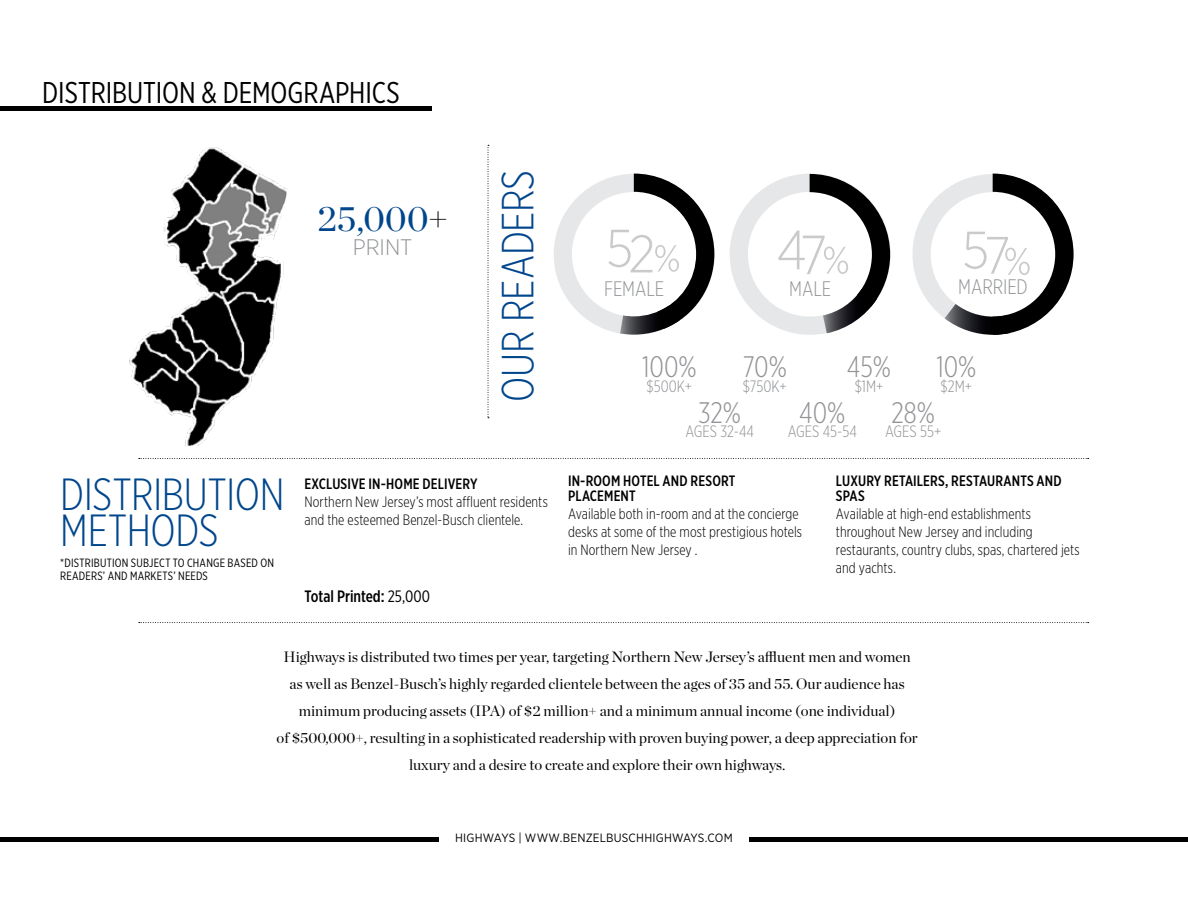
<style>
.page{position:relative;width:1188px;height:918px;background:#fff}
.page>*{position:absolute;margin:0;border:0;box-sizing:border-box;transform-origin:0 0}
.t1{font:300 45px/36px "Gotham X Narrow";letter-spacing:-.005em;color:#00468c}
.t2{font:36px "Chronicle Display";color:#00468c}
.t3{font:30px "Gotham X Narrow";letter-spacing:-.005em;color:#000}
.t4{font:300 29.7px "Gotham X Narrow";color:#919396}
.t5{font:300 22.5px "Gotham Narrow";letter-spacing:-.005em;color:#919396}
.t6{font:300 21px "Gotham X Narrow";letter-spacing:-.005em;color:#939598}
.t7{font:300 16.5px "Gotham X Narrow";color:#919396}
.t8{font:500 16.5px "Gotham X Narrow";color:#000}
.t9{font:15px/27px "Chronicle Display";color:#000;text-align:center}
.t10{font:300 15px/18px "Gotham X Narrow";letter-spacing:.005em;color:#000}
.t11{font:500 15px/15px "Gotham X Narrow";letter-spacing:.01em;color:#000}
.t12{font:12px/13.5px "Gotham X Narrow";letter-spacing:.015em;color:#000}
.t13{font:12px "Gotham Narrow";letter-spacing:.015em;color:#000}
.s1{color:#000}
.s2{font-weight:400}
</style>
<div class="page">
<svg style="left:488px;top:145px;width:1px;height:273px"></svg>
<svg style="left:139px;top:458px;width:950px;height:1px"></svg>
<svg style="left:554px;top:174px;width:161px;height:161px"></svg>
<svg style="left:730px;top:174px;width:161px;height:161px"></svg>
<svg style="left:913px;top:174px;width:161px;height:161px"></svg>
<img style="left:129px;top:147px;width:159px;height:299px">
<svg style="left:139px;top:622px;width:950px;height:1px"></svg>
<hr style="left:0;top:837px;width:438px;height:4px;background:#000">
<hr style="left:749px;top:837px;width:439px;height:4px;background:#000">
<div style="left:0;top:106px;width:431px;height:5px;background:#000"></div>
<h3 class="t3" style="left:42px;top:74px;width:359px">DISTRIBUTION &amp; DEMOGRAPHICS</h3>
<h1 class="t1" style="left:60px;top:476px;width:226px">DISTRIBUTION<br>METHODS</h1>
<p class="t12" style="left:60px;top:556px;width:215px">*DISTRIBUTION SUBJECT TO CHANGE BASED ON<br>READERS’ AND MARKETS’ NEEDS</p>
<h2 class="t2" style="left:317px;top:191px;width:133px">25,000<span class="s1">+</span></h2>
<h3 class="t5" style="left:353px;top:233px;width:61px">PRINT</h3>
<h1 class="t1" style="left:499px;top:402px;width:234px;rotate:-90deg">OUR READERS</h1>
<p class="t11" style="left:304px;top:476px;width:175px">EXCLUSIVE IN-HOME DELIVERY</p>
<p class="t10" style="left:304px;top:492px;width:245px">Northern New Jersey’s most affluent residents and the esteemed Benzel-Busch clientele.</p>
<p class="t8" style="left:304px;top:586px;width:127px">Total Printed: <span class="s2">25,000</span></p>
<h3 class="t6" style="left:604px;top:276px;width:61px">FEMALE</h3>
<h3 class="t6" style="left:789px;top:276px;width:43px">MALE</h3>
<h3 class="t6" style="left:958px;top:275px;width:71px">MARRIED</h3>
<h3 class="t4" style="left:642px;top:349px;width:56px">100%</h3>
<p class="t7" style="left:647px;top:376px;width:47px">$500K+</p>
<h3 class="t4" style="left:743px;top:349px;width:46px">70%</h3>
<p class="t7" style="left:743px;top:376px;width:45px">$750K+</p>
<h3 class="t4" style="left:847px;top:349px;width:46px">45%</h3>
<p class="t7" style="left:855px;top:376px;width:30px">$1M+</p>
<h3 class="t4" style="left:936px;top:349px;width:42px">10%</h3>
<p class="t7" style="left:941px;top:376px;width:33px">$2M+</p>
<h3 class="t4" style="left:698px;top:395px;width:44px">32%</h3>
<p class="t7" style="left:685px;top:422px;width:70px">AGES 32-44</p>
<h3 class="t4" style="left:799px;top:395px;width:48px">40%</h3>
<p class="t7" style="left:788px;top:422px;width:71px">AGES 45-54</p>
<h3 class="t4" style="left:892px;top:395px;width:45px">28%</h3>
<p class="t7" style="left:885px;top:422px;width:58px">AGES 55+</p>
<p class="t11" style="left:568px;top:473px;width:169px">IN-ROOM HOTEL AND RESORT<br>PLACEMENT</p>
<p class="t10" style="left:568px;top:505px;width:236px">Available both in-room and at the concierge desks at some of the most prestigious hotels in Northern New Jersey .</p>
<p class="t11" style="left:836px;top:473px;width:227px">LUXURY RETAILERS, RESTAURANTS AND<br>SPAS</p>
<p class="t10" style="left:836px;top:505px;width:245px">Available at high-end establishments throughout New Jersey and including restaurants, country clubs, spas, chartered jets and yachts.</p>
<p class="t9" style="left:277px;top:642px;width:643px">Highways is distributed two times per year, targeting Northern New Jersey’s affluent men and women as well as Benzel-Busch’s highly regarded clientele between the ages of 35 and 55. Our audience has minimum producing assets (IPA) of $2 million+ and a minimum annual income (one individual)<br>of $500,000+, resulting in a sophisticated readership with proven buying power, a deep appreciation for luxury and a desire to create and explore their own highways.</p>
<p class="t13" style="left:455px;top:830px;width:279px">HIGHWAYS | WWW.BENZELBUSCHHIGHWAYS.COM</p>
</div>
